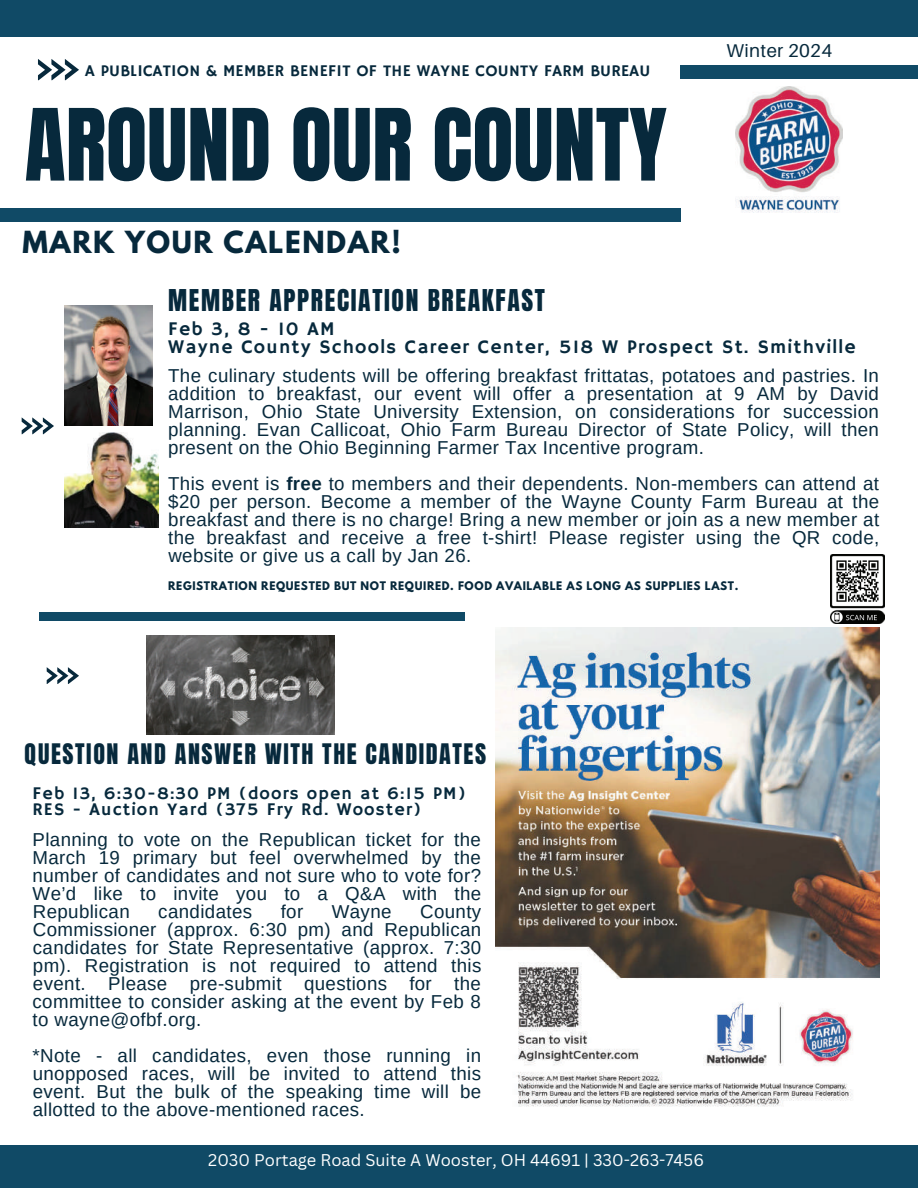
<style>
.page{position:relative;width:918px;height:1188px;background:#fff}
.page>*{position:absolute;margin:0;border:0;box-sizing:border-box;transform-origin:0 0}
.t1{font:84.6px "Anton";color:#07293c}
.t2{font:700 27px "League Spartan";letter-spacing:.06em;color:#07293c}
.t3{font:25.5px "Anton";letter-spacing:.065em;color:#07293c}
.t4{font:24px "Anton";letter-spacing:.065em;color:#07293c}
.t5{font:19.35px/18px "Hammersmith One";letter-spacing:.065em;color:#07293c}
.t6{font:18.75px/18px "Arimo";letter-spacing:.02em;color:#07293c;text-align:justify}
.t7{font:18.6px "Aileron";letter-spacing:.015em;color:#07293c}
.t8{font:17.85px/16.8px "Hammersmith One";letter-spacing:.065em;color:#07293c}
.t9{font:16.5px "Canva Sans";color:#fff}
.t10{font:16.35px "Hammersmith One";letter-spacing:.015em;color:#07293c}
.t11{font:700 10.5px "League Spartan";letter-spacing:.06em;color:#07293c}
.s1{font-weight:700}
</style>
<div class="page">
<div style="left:0;top:209px;width:681px;height:13px;background:#104a66"></div>
<div style="left:681px;top:65px;width:237px;height:14px;background:#104a66"></div>
<svg style="left:22px;top:417px;width:32px;height:17px"></svg>
<svg style="left:38px;top:59px;width:41px;height:21px"></svg>
<div style="left:0;top:0;width:918px;height:37px;background:#104a66"></div>
<div style="left:0;top:1145px;width:918px;height:43px;background:#104a66"></div>
<div style="left:39px;top:612px;width:426px;height:8px;background:#104a66"></div>
<img style="left:735px;top:86px;width:107px;height:126px">
<img style="left:64px;top:306px;width:89px;height:119px">
<img style="left:64px;top:433px;width:95px;height:94px">
<img style="left:146px;top:635px;width:188px;height:99px">
<img style="left:830px;top:554px;width:54px;height:70px">
<svg style="left:47px;top:667px;width:32px;height:17px"></svg>
<img style="left:496px;top:628px;width:383px;height:479px">
<p class="t10" style="left:85px;top:61px;width:567px">A PUBLICATION &amp; MEMBER BENEFIT OF THE WAYNE COUNTY FARM BUREAU</p>
<h1 class="t1" style="left:25px;top:102px;width:644px">AROUND OUR COUNTY</h1>
<h2 class="t2" style="left:22px;top:221px;width:380px">MARK YOUR CALENDAR!</h2>
<h3 class="t3" style="left:168px;top:287px;width:378px">MEMBER APPRECIATION BREAKFAST</h3>
<p class="t7" style="left:726px;top:40px;width:107px">Winter 2024</p>
<p class="t5" style="left:168px;top:320px;width:689px">Feb 3, 8 - 10 AM<br>Wayne County Schools Career Center, 518 W Prospect St. Smithville</p>
<p class="t6" style="left:168px;top:367px;width:712px">The culinary students will be offering breakfast frittatas, potatoes and pastries. In addition to breakfast, our event will offer a presentation at 9 AM by David Marrison, Ohio State University Extension, on considerations for succession planning. Evan Callicoat, Ohio Farm Bureau Director of State Policy, will then present on the Ohio Beginning Farmer Tax Incentive program.</p>
<p class="t6" style="left:168px;top:475px;width:713px">This event is <span class="s1">free</span> to members and their dependents. Non-members can attend at $20 per person. Become a member of the Wayne County Farm Bureau at the breakfast and there is no charge! Bring a new member or join as a new member at the breakfast and receive a free t-shirt! Please register using the QR code, website or give us a call by Jan 26.</p>
<p class="t11" style="left:168px;top:578px;width:572px">REGISTRATION REQUESTED BUT NOT REQUIRED. FOOD AVAILABLE AS LONG AS SUPPLIES LAST.</p>
<p class="t4" style="left:25px;top:742px;width:463px">QUESTION AND ANSWER WITH THE CANDIDATES</p>
<p class="t8" style="left:32px;top:785px;width:435px">Feb 13, 6:30-8:30 PM (doors open at 6:15 PM)<br>RES - Auction Yard (375 Fry Rd. Wooster)</p>
<p class="t6" style="left:33px;top:831px;width:450px">Planning to vote on the Republican ticket for the March 19 primary but feel overwhelmed by the number of candidates and not sure who to vote for?<br>We’d like to invite you to a Q&amp;A with the Republican</p>
<p class="t6" style="left:158px;top:903px;width:95px">candidates</p>
<p class="t6" style="left:281px;top:903px;width:24px">for</p>
<p class="t6" style="left:332px;top:903px;width:61px">Wayne</p>
<p class="t6" style="left:33px;top:903px;width:450px;text-indent:388px">County Commissioner (approx. 6:30 pm) and Republican candidates for State Representative (approx. 7:30 pm). Registration is not required to attend this event. Please pre-submit questions for the committee to consider asking at the event by Feb 8 to wayne@ofbf.org.</p>
<p class="t6" style="left:33px;top:1047px;width:450px">*Note - all candidates, even those running in unopposed races, will be invited to attend this event. But the bulk of the speaking time will be allotted to the above-mentioned races.</p>
<p class="t9" style="left:208px;top:1150px;width:497px">2030 Portage Road Suite A Wooster, OH 44691 | 330-263-7456</p>
</div>
